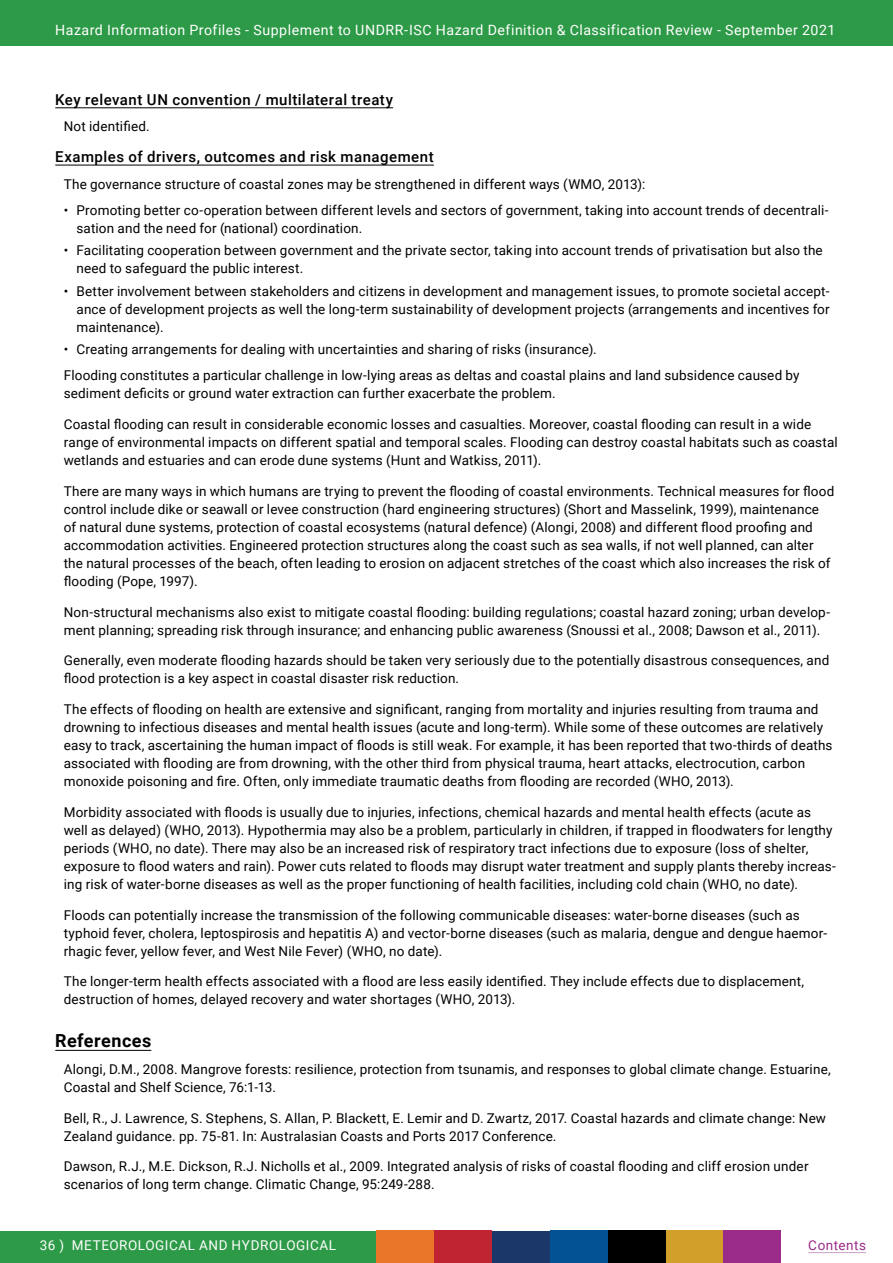
<style>
.page{position:relative;width:893px;height:1263px;background:#fff}
.page>*{position:absolute;margin:0;border:0;box-sizing:border-box;transform-origin:0 0}
.t1{font:700 18px "Roboto";letter-spacing:.025em;color:#000}
.t2{font:500 15px "Roboto";letter-spacing:.03em;color:#000}
.t3{font:14.1px "Roboto";letter-spacing:.035em;color:#fff}
.t4{font:13.5px/18px "Roboto";letter-spacing:.01em;color:#000}
.t5{font:13.5px "Roboto";letter-spacing:.04em;color:#fff}
.t6{font:13.5px "Roboto";letter-spacing:.04em;color:#9a2b88}
</style>
<div class="page">
<div style="left:0;top:1231px;width:376px;height:32px;background:#2d9a47"></div>
<div style="left:376px;top:1231px;width:58px;height:32px;background:#ea762a"></div>
<div style="left:492px;top:1231px;width:58px;height:32px;background:#1b3668"></div>
<div style="left:550px;top:1231px;width:58px;height:32px;background:#035293"></div>
<div style="left:665px;top:1231px;width:58px;height:32px;background:#d19f2a"></div>
<div style="left:434px;top:1231px;width:58px;height:32px;background:#c02331"></div>
<div style="left:608px;top:1231px;width:57px;height:32px;background:#000"></div>
<div style="left:723px;top:1231px;width:58px;height:32px;background:#9a2b88"></div>
<hr style="left:808px;top:1252px;width:58px;height:1px;background:#cba2c6">
<div style="left:0;top:0;width:893px;height:46px;background:#2d9a47"></div>
<hr style="left:55px;top:107px;width:338px;height:1px;background:#000">
<hr style="left:55px;top:165px;width:379px;height:1px;background:#000">
<hr style="left:55px;top:1050px;width:96px;height:1px;background:#000">
<p class="t3" style="left:55px;top:20px;width:782px">Hazard Information Profiles - Supplement to UNDRR-ISC Hazard Definition &amp; Classification Review - September 2021</p>
<p class="t2" style="left:55px;top:89px;width:339px">Key relevant UN convention / multilateral treaty</p>
<p class="t4" style="left:64px;top:117px;width:87px">Not identified.</p>
<p class="t2" style="left:55px;top:146px;width:380px">Examples of drivers, outcomes and risk management</p>
<p class="t4" style="left:64px;top:174px;width:583px">The governance structure of coastal zones may be strengthened in different ways (WMO, 2013):</p>
<p class="t4" style="left:77px;top:201px;width:754px;text-indent:-13px">• Promoting better co-operation between different levels and sectors of government, taking into account trends of decentrali&shy;sation and the need for (national) coordination.</p>
<p class="t4" style="left:77px;top:241px;width:748px;text-indent:-13px">• Facilitating cooperation between government and the private sector, taking into account trends of privatisation but also the need to safeguard the public interest.</p>
<p class="t4" style="left:77px;top:281px;width:755px;text-align:justify;text-indent:-13px">• Better involvement between stakeholders and citizens in development and management issues, to promote societal accept&shy;ance of development projects as well the long-term sustainability of development projects (arrangements and incentives for maintenance).</p>
<p class="t4" style="left:64px;top:335px;width:737px;line-height:26.5px">• Creating arrangements for dealing with uncertainties and sharing of risks (insurance).<br>Flooding constitutes a particular challenge in low-lying areas as deltas and coastal plains and land subsidence caused by</p>
<p class="t4" style="left:64px;top:384px;width:493px">sediment deficits or ground water extraction can further exacerbate the problem.</p>
<p class="t4" style="left:64px;top:415px;width:775px">Coastal flooding can result in considerable economic losses and casualties. Moreover, coastal flooding can result in a wide range of environmental impacts on different spatial and temporal scales. Flooding can destroy coastal habitats such as coastal wetlands and estuaries and can erode dune systems (Hunt and Watkiss, 2011).</p>
<p class="t4" style="left:64px;top:481px;width:772px">There are many ways in which humans are trying to prevent the flooding of coastal environments. Technical measures for flood control include dike or seawall or levee construction (hard engineering structures) (Short and Masselink, 1999), maintenance of natural dune systems, protection of coastal ecosystems (natural defence) (Alongi, 2008) and different flood proofing and accommodation activities. Engineered protection structures along the coast such as sea walls, if not well planned, can alter the natural processes of the beach, often leading to erosion on adjacent stretches of the coast which also increases the risk of flooding (Pope, 1997).</p>
<p class="t4" style="left:64px;top:602px;width:768px">Non-structural mechanisms also exist to mitigate coastal flooding: building regulations; coastal hazard zoning; urban develop&shy;ment planning; spreading risk through insurance; and enhancing public awareness (Snoussi et al., 2008; Dawson et al., 2011).</p>
<p class="t4" style="left:64px;top:651px;width:767px">Generally, even moderate flooding hazards should be taken very seriously due to the potentially disastrous consequences, and flood protection is a key aspect in coastal disaster risk reduction.</p>
<p class="t4" style="left:64px;top:700px;width:770px">The effects of flooding on health are extensive and significant, ranging from mortality and injuries resulting from trauma and drowning to infectious diseases and mental health issues (acute and long-term). While some of these outcomes are relatively easy to track, ascertaining the human impact of floods is still weak. For example, it has been reported that two-thirds of deaths associated with flooding are from drowning, with the other third from physical trauma, heart attacks, electrocution, carbon monoxide poisoning and fire. Often, only immediate traumatic deaths from flooding are recorded (WHO, 2013).</p>
<p class="t4" style="left:64px;top:802px;width:774px">Morbidity associated with floods is usually due to injuries, infections, chemical hazards and mental health effects (acute as well as delayed) (WHO, 2013). Hypothermia may also be a problem, particularly in children, if trapped in floodwaters for lengthy periods (WHO, no date). There may also be an increased risk of respiratory tract infections due to exposure (loss of shelter, exposure to flood waters and rain). Power cuts related to floods may disrupt water treatment and supply plants thereby increas&shy;ing risk of water-borne diseases as well as the proper functioning of health facilities, including cold chain (WHO, no date).</p>
<p class="t4" style="left:64px;top:905px;width:765px">Floods can potentially increase the transmission of the following communicable diseases: water-borne diseases (such as typhoid fever, cholera, leptospirosis and hepatitis A) and vector-borne diseases (such as malaria, dengue and dengue haemor&shy;rhagic fever, yellow fever, and West Nile Fever) (WHO, no date).</p>
<p class="t4" style="left:64px;top:972px;width:742px">The longer-term health effects associated with a flood are less easily identified. They include effects due to displacement, destruction of homes, delayed recovery and water shortages (WHO, 2013).</p>
<h1 class="t1" style="left:55px;top:1028px;width:98px">References</h1>
<p class="t4" style="left:64px;top:1059px;width:768px">Alongi, D.M., 2008. Mangrove forests: resilience, protection from tsunamis, and responses to global climate change. Estuarine,<br>Coastal and Shelf Science, 76:1-13.</p>
<p class="t4" style="left:64px;top:1108px;width:764px">Bell, R., J. Lawrence, S. Stephens, S. Allan, P. Blackett, E. Lemir and D. Zwartz, 2017. Coastal hazards and climate change: New<br>Zealand guidance. pp. 75-81. In: Australasian Coasts and Ports 2017 Conference.</p>
<p class="t4" style="left:64px;top:1157px;width:746px">Dawson, R.J., M.E. Dickson, R.J. Nicholls et al., 2009. Integrated analysis of risks of coastal flooding and cliff erosion under scenarios of long term change. Climatic Change, 95:249-288.</p>
<p class="t5" style="left:40px;top:1235px;width:298px">36 ) METEOROLOGICAL AND HYDROLOGICAL</p>
<p class="t6" style="left:808px;top:1235px;width:59px">Contents</p>
</div>
